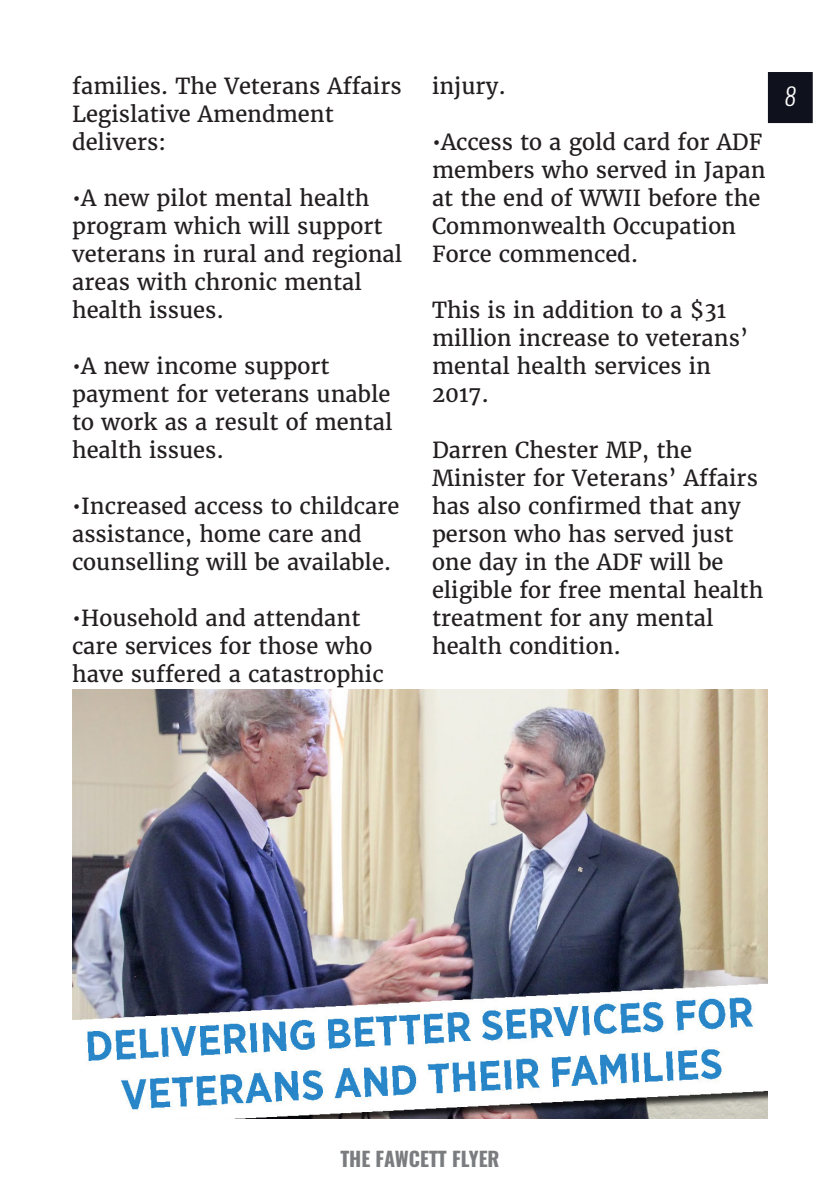
<style>
.page{position:relative;width:840px;height:1191px;background:#fff}
.page>*{position:absolute;margin:0;border:0;box-sizing:border-box;transform-origin:0 0}
.t1{font:italic 300 24px "Oswald";color:#fff}
.t2{font:22px/28px "Merriweather";color:#231f20}
.t3{font:700 20px "Oswald";color:#7a7c7f}
</style>
<div class="page">
<div style="left:767px;top:72px;width:45px;height:51px;background:#0f121c"></div>
<img style="left:72px;top:689px;width:695px;height:430px">
<p class="t2" style="left:72px;top:72px;width:331px">families. The Veterans Affairs<br>Legislative Amendment delivers:</p>
<p class="t2" style="left:72px;top:184px;width:331px">•A new pilot mental health program which will support veterans in rural and regional areas with chronic mental health issues.</p>
<p class="t2" style="left:72px;top:352px;width:322px">•A new income support payment for veterans unable to work as a result of mental health issues.</p>
<p class="t2" style="left:72px;top:492px;width:329px">•Increased access to childcare assistance, home care and counselling will be available.</p>
<p class="t2" style="left:72px;top:604px;width:313px">•Household and attendant care services for those who have suffered a catastrophic</p>
<p class="t2" style="left:432px;top:72px;width:76px">injury.</p>
<p class="t2" style="left:432px;top:128px;width:335px">•Access to a gold card for ADF members who served in Japan at the end of WWII before the<br>Commonwealth Occupation<br>Force commenced.</p>
<p class="t2" style="left:432px;top:296px;width:318px">This is in addition to a $31 million increase to veterans’ mental health services in<br>2017.</p>
<p class="t2" style="left:432px;top:436px;width:332px">Darren Chester MP, the<br>Minister for Veterans’ Affairs has also confirmed that any person who has served just one day in the ADF will be eligible for free mental health treatment for any mental health condition.</p>
<p class="t1" style="left:784px;top:79px;width:13px">8</p>
<p class="t3" style="left:340px;top:1145px;width:161px">THE FAWCETT FLYER</p>
</div>
